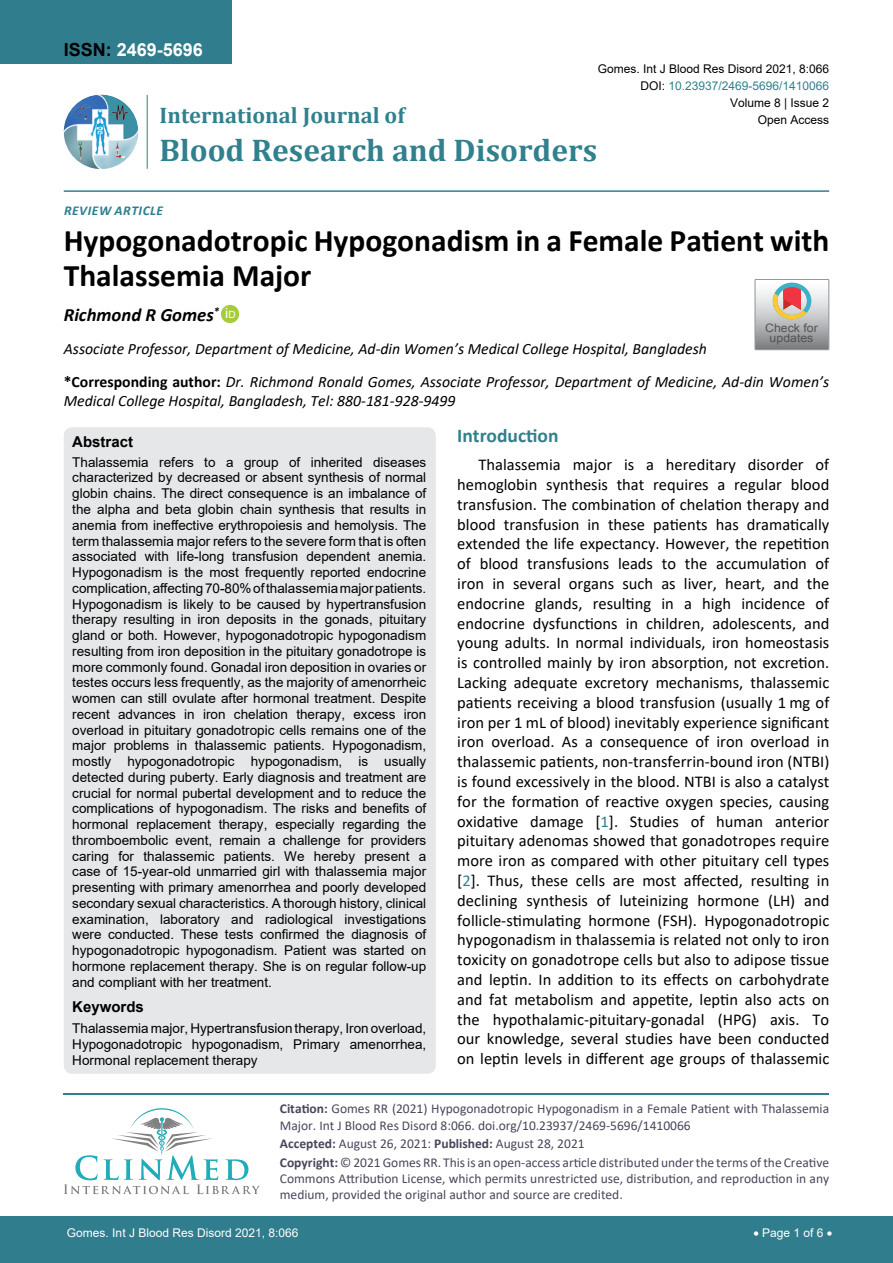
<style>
.page{position:relative;width:893px;height:1263px;background:#fff}
.page>*{position:absolute;margin:0;border:0;box-sizing:border-box;transform-origin:0 0}
.t1{font:700 31.5px/34.5px "Calibri";color:#000}
.t2{font:700 31.5px "Cambria";color:#30808d}
.t3{font:700 22.5px "Cambria";color:#30808d}
.t4{font:700 19.5px "Calibri";color:#30808d}
.t5{font:italic 700 18.75px "Calibri";color:#000}
.t6{font:700 18px "Arial";color:#fff}
.t7{font:16.5px/19.8px "Calibri";color:#000;text-align:justify}
.t8{font:italic 15.75px/18.9px "Calibri";color:#000}
.t9{font:700 15px "Arial";color:#000}
.t10{font:13.5px/15.8px "Arial";color:#000;text-align:justify}
.t11{font:13.5px/16.2px "Calibri";color:#47475c}
.t12{font:italic 700 13.5px "Calibri";letter-spacing:.04em;color:#307d8d}
.t13{font:12px "Arial";color:#000}
.t14{font:12px "Arial";color:#fff}
.t15{font:12px "Arial";color:#30808d}
.t16{font:11.7px/10.1px "Arial";color:#535353;text-align:center;scale:1.06 1}
.s1{color:#000}
.s2{font-weight:700;font-style:normal}
.s3{color:#30808d}
.s4{font-weight:700}
</style>
<div class="page">
<hr style="left:64px;top:1093px;width:765px;height:2px;background:#30808d">
<svg style="left:64px;top:1108px;width:196px;height:86px"></svg>
<div style="left:0;top:1217px;width:893px;height:46px;background:#307d8d"></div>
<div style="left:0;top:0;width:231px;height:64px;background:#307d8d"></div>
<img style="left:64px;top:95px;width:74px;height:74px;border-radius:37px">
<hr style="left:147px;top:95px;width:1px;height:74px;background:#307d8d">
<hr style="left:64px;top:190px;width:765px;height:2px;background:#307d8d">
<img style="left:222px;top:305px;width:17px;height:17px">
<div style="left:222px;top:305px;width:16px;height:17px;background:#a5cc3b;border-radius:50%"></div>
<div style="left:64px;top:427px;width:372px;height:647px;background:#e6e7e8;border-radius:9px"></div>
<svg style="left:755px;top:279px;width:74px;height:71px;background:#bdb6b3"></svg>
<h3 class="t6" style="left:64px;top:37px;width:141px"><span class="s1">ISSN:</span> 2469-5696</h3>
<p class="t13" style="left:598px;top:60px;width:233px">Gomes. Int J Blood Res Disord 2021, 8:066</p>
<p class="t13" style="left:730px;top:95px;width:101px">Volume 8 | Issue 2</p>
<p class="t15" style="left:640px;top:77px;width:190px"><span class="s1">DOI:</span> 10.23937/2469-5696/1410066</p>
<h2 class="t3" style="left:160px;top:100px;width:247px">International Journal of</h2>
<h1 class="t2" style="left:160px;top:128px;width:439px">Blood Research and Disorders</h1>
<p class="t13" style="left:758px;top:112px;width:73px">Open Access</p>
<p class="t12" style="left:64px;top:201px;width:101px">Review Article</p>
<h1 class="t1" style="left:64px;top:223px;width:767px">Hypogonadotropic Hypogonadism in a Female Patient with<br>Thalassemia Major</h1>
<h3 class="t5" style="left:64px;top:301px;width:173px">Richmond R Gomes<sup>*</sup> <sup>i</sup><sup>D</sup></h3>
<p class="t8" style="left:64px;top:339px;width:645px">Associate Professor, Department of Medicine, Ad-din Women’s Medical College Hospital, Bangladesh</p>
<p class="t16" style="left:765px;top:323px;width:51px">Check for updates</p>
<p class="t8" style="left:64px;top:372px;width:767px"><span class="s2">*Corresponding author:</span> Dr. Richmond Ronald Gomes, Associate Professor, Department of Medicine, Ad-din Women’s<br>Medical College Hospital, Bangladesh, Tel: 880-181-928-9499</p>
<p class="t9" style="left:72px;top:431px;width:62px">Abstract</p>
<p class="t10" style="left:72px;top:454px;width:356px">Thalassemia refers to a group of inherited diseases characterized by decreased or absent synthesis of normal globin chains. The direct consequence is an imbalance of the alpha and beta globin chain synthesis that results in anemia from ineffective erythropoiesis and hemolysis. The term thalassemia major refers to the severe form that is often associated with life-long transfusion dependent anemia.<br>Hypogonadism is the most frequently reported endocrine complication, affecting 70-80% of thalassemia major patients.<br>Hypogonadism is likely to be caused by hypertransfusion therapy resulting in iron deposits in the gonads, pituitary gland or both. However, hypogonadotropic hypogonadism resulting from iron deposition in the pituitary gonadotrope is more commonly found. Gonadal iron deposition in ovaries or testes occurs less frequently, as the majority of amenorrheic women can still ovulate after hormonal treatment. Despite recent advances in iron chelation therapy, excess iron overload in pituitary gonadotropic cells remains one of the major problems in thalassemic patients. Hypogonadism, mostly hypogonadotropic hypogonadism, is usually detected during puberty. Early diagnosis and treatment are crucial for normal pubertal development and to reduce the complications of hypogonadism. The risks and benefits of hormonal replacement therapy, especially regarding the thromboembolic event, remain a challenge for providers caring for thalassemic patients. We hereby present a case of 15-year-old unmarried girl with thalassemia major presenting with primary amenorrhea and poorly developed secondary sexual characteristics. A thorough history, clinical examination, laboratory and radiological investigations were conducted. These tests confirmed the diagnosis of hypogonadotropic hypogonadism. Patient was started on hormone replacement therapy. She is on regular follow-up and compliant with her treatment.</p>
<p class="t9" style="left:72px;top:996px;width:73px">Keywords</p>
<p class="t10" style="left:72px;top:1020px;width:355px;line-height:16.2px">Thalassemia major, Hypertransfusion therapy, Iron overload, Hypogonadotropic hypogonadism, Primary amenorrhea, Hormonal replacement therapy</p>
<h3 class="t4" style="left:457px;top:422px;width:103px">Introduction</h3>
<p class="t7" style="left:457px;top:454px;width:374px;text-indent:21px">Thalassemia major is a hereditary disorder of hemoglobin synthesis that requires a regular blood transfusion. The combination of chelation therapy and blood transfusion in these patients has dramatically extended the life expectancy. However, the repetition of blood transfusions leads to the accumulation of iron in several organs such as liver, heart, and the endocrine glands, resulting in a high incidence of endocrine dysfunctions in children, adolescents, and young adults. In normal individuals, iron homeostasis is controlled mainly by iron absorption, not excretion.<br>Lacking adequate excretory mechanisms, thalassemic patients receiving a blood transfusion (usually 1 mg of iron per 1 mL of blood) inevitably experience significant iron overload. As a consequence of iron overload in thalassemic patients, non-transferrin-bound iron (NTBI) is found excessively in the blood. NTBI is also a catalyst for the formation of reactive oxygen species, causing oxidative damage [<span class="s3">1</span>]. Studies of human anterior pituitary adenomas showed that gonadotropes require more iron as compared with other pituitary cell types [<span class="s3">2</span>]. Thus, these cells are most affected, resulting in declining synthesis of luteinizing hormone (LH) and follicle-stimulating hormone (FSH). Hypogonadotropic hypogonadism in thalassemia is related not only to iron toxicity on gonadotrope cells but also to adipose tissue and leptin. In addition to its effects on carbohydrate and fat metabolism and appetite, leptin also acts on the hypothalamic-pituitary-gonadal (HPG) axis. To our knowledge, several studies have been conducted on leptin levels in different age groups of thalassemic</p>
<p class="t11" style="left:280px;top:1100px;width:551px"><span class="s4">Citation:</span> Gomes RR (2021) Hypogonadotropic Hypogonadism in a Female Patient with Thalassemia<br>Major. Int J Blood Res Disord 8:066. doi.org/10.23937/2469-5696/1410066</p>
<p class="t11" style="left:280px;top:1134px;width:551px;line-height:18.6px"><span class="s4">Accepted:</span> August 26, 2021: <span class="s4">Published:</span> August 28, 2021<br><span class="s4">Copyright:</span> © 2021 Gomes RR. This is an open-access article distributed under the terms of the Creative</p>
<p class="t11" style="left:280px;top:1170px;width:551px">Commons Attribution License, which permits unrestricted use, distribution, and reproduction in any medium, provided the original author and source are credited.</p>
<p class="t14" style="left:67px;top:1225px;width:233px">Gomes. Int J Blood Res Disord 2021, 8:066</p>
<p class="t14" style="left:754px;top:1225px;width:80px">• Page 1 of 6 •</p>
</div>
